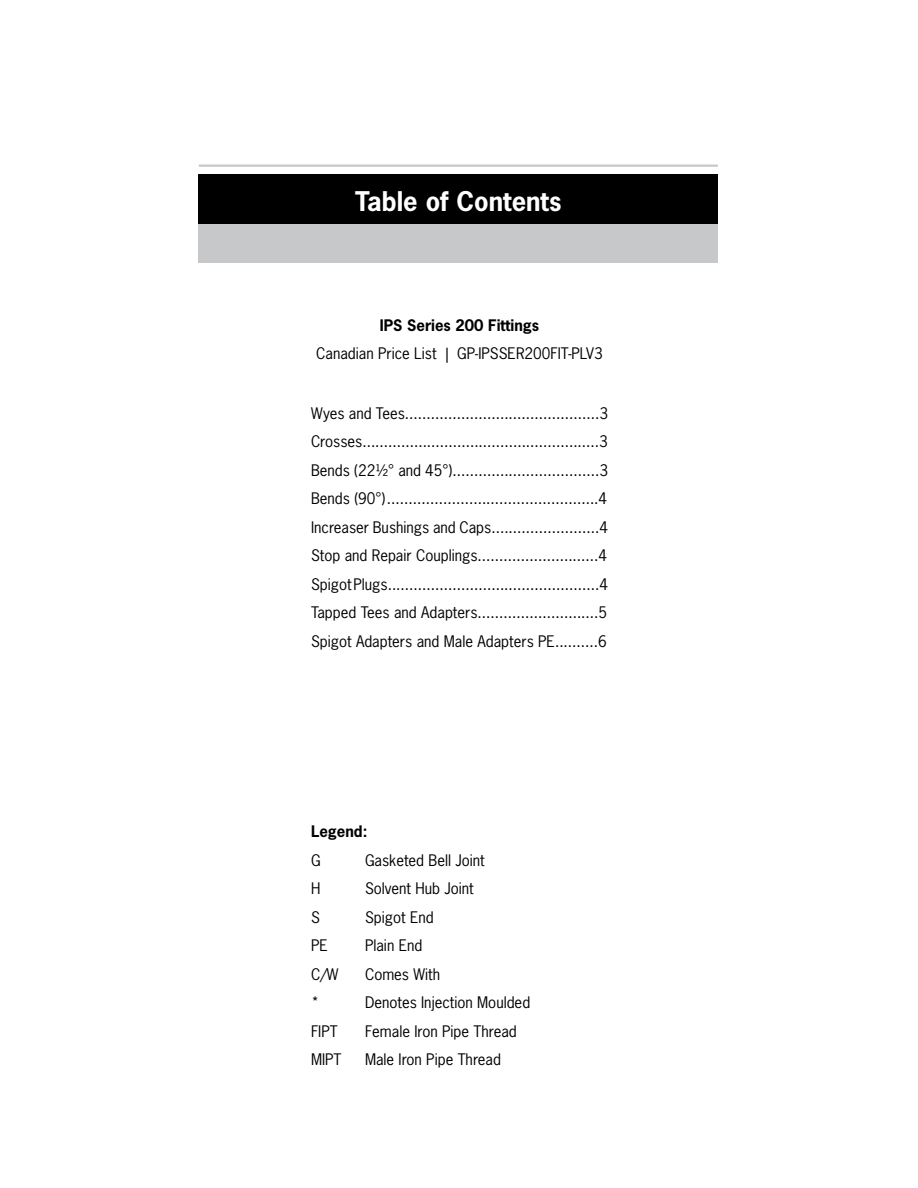
<style>
.page{position:relative;width:918px;height:1188px;background:#fff}
.page>*{position:absolute;margin:0;border:0;box-sizing:border-box;transform-origin:0 0}
.t1{font:700 25.5px "News Gothic";color:#fff}
.t2{font:15px/28.5px "News Gothic";color:#000;text-align:justify}
.t3{font:700 15px "News Gothic";color:#000}
</style>
<div class="page">
<div style="left:199px;top:215px;width:519px;height:48px;background:#c7c8ca"></div>
<div style="left:199px;top:174px;width:519px;height:50px;background:#000"></div>
<hr style="left:199px;top:165px;width:519px;height:2px;background:#c7c8ca">
<h1 class="t1" style="left:355px;top:184px;width:208px">Table of Contents</h1>
<p class="t3" style="left:380px;top:315px;width:161px">IPS Series 200 Fittings</p>
<p class="t2" style="left:316px;top:339px;width:288px">Canadian Price List | GP-IPSSER200FIT-PLV3</p>
<p class="t2" style="left:311px;top:399px;width:299px">Wyes and Tees.............................................3<br>Crosses.......................................................3<br>Bends (22½° and 45°)..................................3<br>Bends (90°).................................................4<br>Increaser Bushings and Caps.........................4<br>Stop and Repair Couplings............................4<br>Spigot Plugs.................................................4<br>Tapped Tees and Adapters............................5<br>Spigot Adapters and Male Adapters PE..........6</p>
<p class="t3" style="left:311px;top:822px;width:58px">Legend:</p>
<p class="t2" style="left:311px;top:846px;width:11px">G</p>
<p class="t2" style="left:365px;top:846px;width:121px">Gasketed Bell Joint</p>
<p class="t2" style="left:311px;top:874px;width:11px">H</p>
<p class="t2" style="left:365px;top:874px;width:110px">Solvent Hub Joint</p>
<p class="t2" style="left:311px;top:903px;width:10px">S</p>
<p class="t2" style="left:365px;top:903px;width:70px">Spigot End</p>
<p class="t2" style="left:311px;top:931px;width:18px">PE</p>
<p class="t2" style="left:365px;top:931px;width:59px">Plain End</p>
<p class="t2" style="left:311px;top:960px;width:29px">C/W</p>
<p class="t2" style="left:365px;top:960px;width:77px">Comes With</p>
<p class="t2" style="left:311px;top:988px;width:10px">*</p>
<p class="t2" style="left:365px;top:988px;width:167px">Denotes Injection Moulded</p>
<p class="t2" style="left:311px;top:1017px;width:28px">FIPT</p>
<p class="t2" style="left:365px;top:1017px;width:153px">Female Iron Pipe Thread</p>
<p class="t2" style="left:311px;top:1045px;width:32px">MIPT</p>
<p class="t2" style="left:365px;top:1045px;width:138px">Male Iron Pipe Thread</p>
</div>
